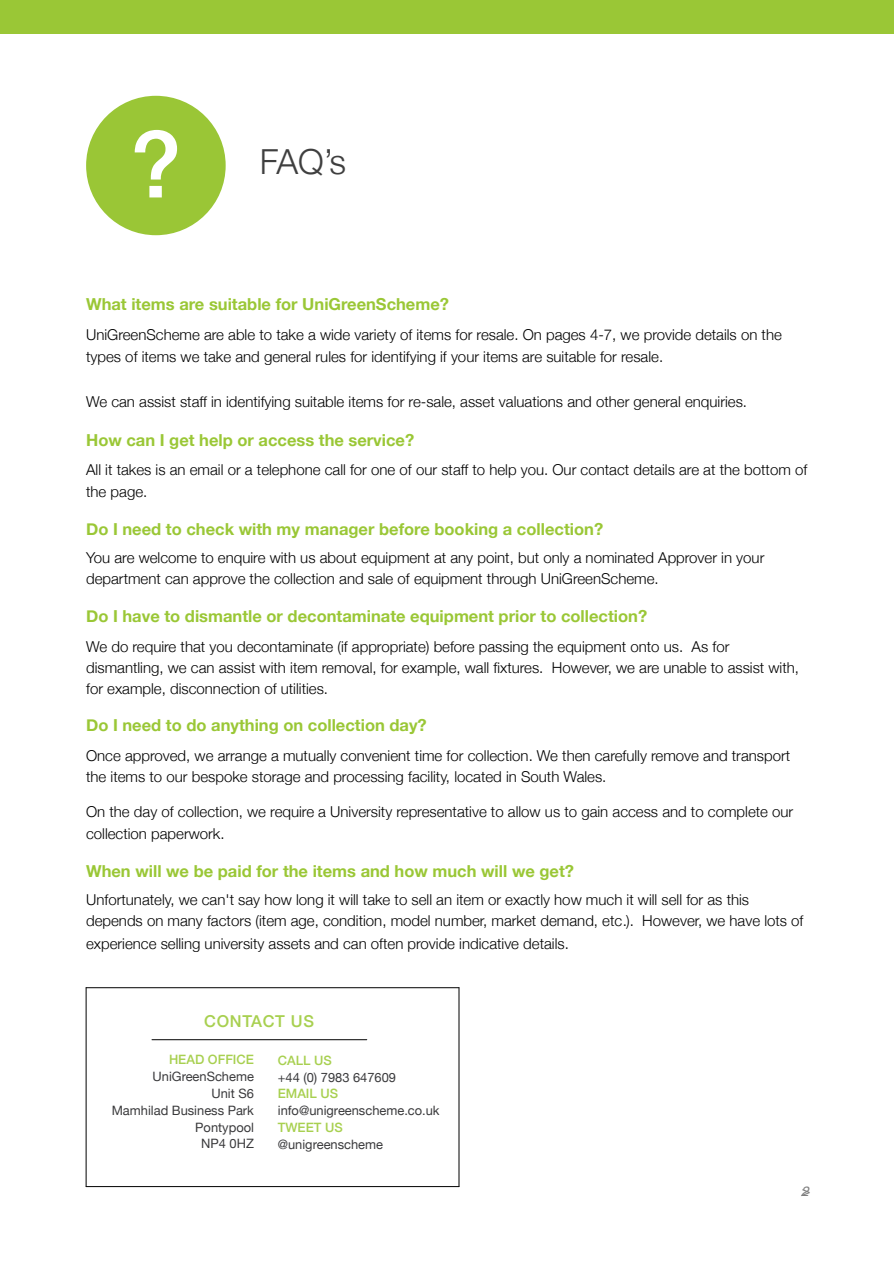
<style>
.page{position:relative;width:894px;height:1263px;background:#fff}
.page>*{position:absolute;margin:0;border:0;box-sizing:border-box;transform-origin:0 0}
.t1{font:500 92.4px "Helvetica Neue";color:#fff}
.t2{font:300 34.5px "Helvetica Neue";color:#3f3f3f}
.t3{font:700 16.5px "Helvetica Neue";color:#9ac736}
.t4{font:500 16.35px "Helvetica Neue";letter-spacing:.04em;color:#a8d050}
.t5{font:300 15px/21px "Helvetica Neue";color:#000}
.t6{font:italic 13.5px "Helvetica";color:#7f7f7f}
.t7{font:12.9px/16.8px "Helvetica Neue";color:#3a3a3c;text-align:right}
.t8{font:500 12.9px "Helvetica Neue";color:#a8d050}
.s1{font-family:"Times";font-weight:400}
</style>
<div class="page">
<div style="left:86px;top:96px;width:139px;height:139px;background:#9ac636;border-radius:50%"></div>
<div style="left:0;top:0;width:893px;height:33px;background:#9ac736"></div>
<hr style="left:86px;top:987px;width:373px;height:1px;background:#000">
<hr style="left:86px;top:1186px;width:373px;height:1px;background:#000">
<hr style="left:458px;top:988px;width:1px;height:198px;background:#000">
<hr style="left:86px;top:988px;width:1px;height:198px;background:#000">
<hr style="left:152px;top:1039px;width:214px;height:1px;background:#000">
<h1 class="t1" style="left:130px;top:107px;width:53px">?</h1>
<h2 class="t2" style="left:260px;top:140px;width:88px">FAQ’s</h2>
<p class="t3" style="left:86px;top:293px;width:364px">What items are suitable for UniGreenScheme?</p>
<p class="t5" style="left:86px;top:323px;width:697px;line-height:22.5px">UniGreenScheme are able to take a wide variety of items for resale. On pages 4-7, we provide details on the types of items we take and general rules for identifying if your items are suitable for resale.</p>
<p class="t5" style="left:86px;top:391px;width:662px">We can assist staff in identifying suitable items for re-sale, asset valuations and other general enquiries.</p>
<p class="t3" style="left:86px;top:430px;width:329px">How can I get help or access the service?</p>
<p class="t5" style="left:86px;top:458px;width:722px;line-height:22.5px">All it takes is an email or a telephone call for one of our staff to help you. Our contact details are at the bottom of the page.</p>
<p class="t3" style="left:86px;top:518px;width:518px">Do I need to check with my manager before booking a collection?</p>
<p class="t5" style="left:86px;top:547px;width:679px">You are welcome to enquire with us about equipment at any point, but only a nominated Approver in your department can approve the collection and sale of equipment through UniGreenScheme.</p>
<p class="t3" style="left:86px;top:605px;width:562px">Do I have to dismantle or decontaminate equipment prior to collection?</p>
<p class="t5" style="left:86px;top:635px;width:714px">We do require that you decontaminate (if appropriate) before passing the equipment onto us. As for dismantling, we can assist with item removal, for example, wall fixtures. However, we are unable to assist with, for example, disconnection of utilities.</p>
<p class="t3" style="left:86px;top:715px;width:342px">Do I need to do anything on collection day?</p>
<p class="t5" style="left:86px;top:745px;width:705px">Once approved, we arrange a mutually convenient time for collection. We then carefully remove and transport the items to our bespoke storage and processing facility, located in South Wales.</p>
<p class="t5" style="left:86px;top:800px;width:708px;line-height:22.5px">On the day of collection, we require a University representative to allow us to gain access and to complete our collection paperwork.</p>
<p class="t3" style="left:86px;top:860px;width:489px">When will we be paid for the items and how much will we get?</p>
<p class="t5" style="left:86px;top:889px;width:718px">Unfortunately, we can't say how long it will take to sell an item or exactly how much it will sell for as this depends on many factors (item age, condition, model number, market demand, etc<span class="s1">.</span>). However, we have lots of</p>
<p class="t5" style="left:86px;top:932px;width:484px">experience selling university assets and can often provide indicative details.</p>
<p class="t4" style="left:204px;top:1011px;width:111px">CONTACT US</p>
<p class="t8" style="left:169px;top:1052px;width:86px">HEAD OFFICE</p>
<p class="t7" style="left:112px;top:1068px;width:144px">UniGreenScheme<br>Unit S6<br>Mamhilad Business Park<br>Pontypool<br>NP4 0HZ</p>
<p class="t8" style="left:278px;top:1052px;width:55px">CALL US</p>
<p class="t7" style="left:278px;top:1068px;width:120px">+44 (0) 7983 647609</p>
<p class="t8" style="left:278px;top:1085px;width:62px">EMAIL US</p>
<p class="t7" style="left:278px;top:1101px;width:163px">info@unigreenscheme.co.uk</p>
<p class="t8" style="left:278px;top:1119px;width:66px">TWEET US</p>
<p class="t7" style="left:278px;top:1135px;width:107px">@unigreenscheme</p>
<p class="t6" style="left:800px;top:1186px;width:9px">2&gt;</p>
</div>
